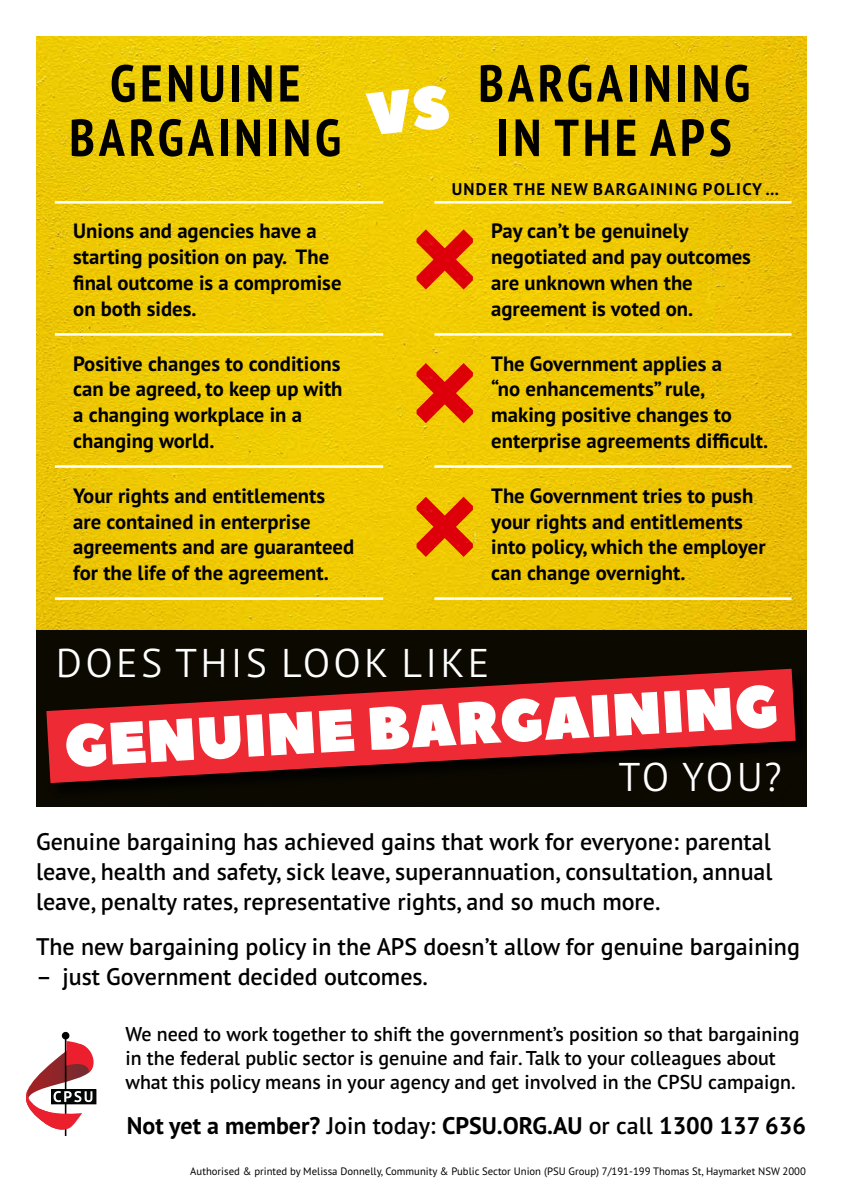
<style>
.page{position:relative;width:842px;height:1191px;background:#fff}
.page>*{position:absolute;margin:0;border:0;box-sizing:border-box;transform-origin:0 0}
.t1{font:59.5px "Peace Sans";color:#fff}
.t2{font:700 condensed 51.7px/54.3px "PT Sans";letter-spacing:.08em;color:#000;text-align:center}
.t3{font:300 40.1px "PT Sans Pro";letter-spacing:.08em;color:#fff}
.t4{font:600 24px/30px "PT Sans Pro";color:#000;text-align:justify}
.t5{font:700 24px "PT Sans Pro";color:#000}
.t6{font:700 20.7px/25.9px "PT Sans Pro";color:#000}
.t7{font:600 20px/24px "PT Sans Pro";color:#000}
.t8{font:700 16.8px "PT Sans Pro";letter-spacing:.08em;color:#000}
.t9{font:10.7px "PT Sans Pro";color:#000}
.s1{font-weight:600}
</style>
<div class="page">
<img style="left:36px;top:36px;width:770px;height:594px">
<div style="left:36px;top:630px;width:770px;height:176px;background:#0b0900"></div>
<svg style="left:46px;top:668px;width:750px;height:115px;fill:#ee2b34"></svg>
<hr style="left:55px;top:201px;width:328px;height:3px;background:#fff">
<hr style="left:455px;top:201px;width:336px;height:3px;background:#fff">
<hr style="left:55px;top:333px;width:328px;height:3px;background:#fff">
<hr style="left:455px;top:333px;width:336px;height:3px;background:#fff">
<hr style="left:55px;top:465px;width:328px;height:3px;background:#fff">
<hr style="left:455px;top:465px;width:336px;height:3px;background:#fff">
<hr style="left:55px;top:597px;width:328px;height:3px;background:#fff">
<hr style="left:455px;top:597px;width:336px;height:3px;background:#fff">
<hr style="left:434px;top:201px;width:21px;height:3px;background:#fff">
<hr style="left:434px;top:333px;width:21px;height:3px;background:#fff">
<hr style="left:434px;top:465px;width:21px;height:3px;background:#fff">
<hr style="left:434px;top:597px;width:21px;height:3px;background:#fff">
<img style="left:417px;top:229px;width:56px;height:60px">
<img style="left:417px;top:363px;width:56px;height:60px">
<img style="left:417px;top:497px;width:56px;height:60px">
<svg style="left:26px;top:1031px;width:71px;height:105px"></svg>
<svg style="left:366px;top:84px;width:84px;height:51px;background:#efcd04"></svg>
<h2 class="t2" style="left:69px;top:55px;width:273px">GENUINE<br>BARGAINING</h2>
<h2 class="t2" style="left:478px;top:55px;width:273px">BARGAINING</h2>
<h2 class="t2" style="left:497px;top:110px;width:236px">IN THE APS</h2>
<p class="t8" style="left:452px;top:178px;width:329px">UNDER THE NEW BARGAINING POLICY …</p>
<p class="t6" style="left:73px;top:218px;width:270px">Unions and agencies have a starting position on pay. The final outcome is a compromise on both sides.</p>
<p class="t6" style="left:491px;top:218px;width:261px">Pay can’t be genuinely negotiated and pay outcomes are unknown when the agreement is voted on.</p>
<p class="t6" style="left:73px;top:350px;width:271px">Positive changes to conditions can be agreed, to keep up with a changing workplace in a changing world.</p>
<p class="t6" style="left:491px;top:350px;width:278px">The Government applies a<br>“no enhancements” rule, making positive changes to enterprise agreements difficult.</p>
<p class="t6" style="left:73px;top:482px;width:282px">Your rights and entitlements are contained in enterprise agreements and are guaranteed for the life of the agreement.</p>
<p class="t6" style="left:491px;top:482px;width:276px">The Government tries to push your rights and entitlements into policy, which the employer can change overnight.</p>
<h3 class="t3" style="left:56px;top:637px;width:435px">DOES THIS LOOK LIKE</h3>
<h1 class="t1" style="left:62px;top:705px;width:717px;rotate:-3deg">GENUINE BARGAINING</h1>
<h3 class="t3" style="left:618px;top:751px;width:165px">TO YOU?</h3>
<p class="t4" style="left:36px;top:825px;width:738px">Genuine bargaining has achieved gains that work for everyone: parental leave, health and safety, sick leave, superannuation, consultation, annual leave, penalty rates, representative rights, and so much more.</p>
<p class="t4" style="left:36px;top:930px;width:765px">The new bargaining policy in the APS doesn’t allow for genuine bargaining</p>
<p class="t4" style="left:36px;top:960px;width:394px">– just Government decided outcomes.</p>
<p class="t7" style="left:125px;top:1021px;width:676px">We need to work together to shift the government’s position so that bargaining in the federal public sector is genuine and fair. Talk to your colleagues about what this policy means in your agency and get involved in the CPSU campaign.</p>
<p class="t5" style="left:127px;top:1109px;width:681px">Not yet a member? <span class="s1">Join today:</span> CPSU.ORG.AU <span class="s1">or call</span> 1300 137 636</p>
<p class="t9" style="left:190px;top:1164px;width:617px">Authorised &amp; printed by Melissa Donnelly, Community &amp; Public Sector Union (PSU Group) 7/191-199 Thomas St, Haymarket NSW 2000</p>
</div>
